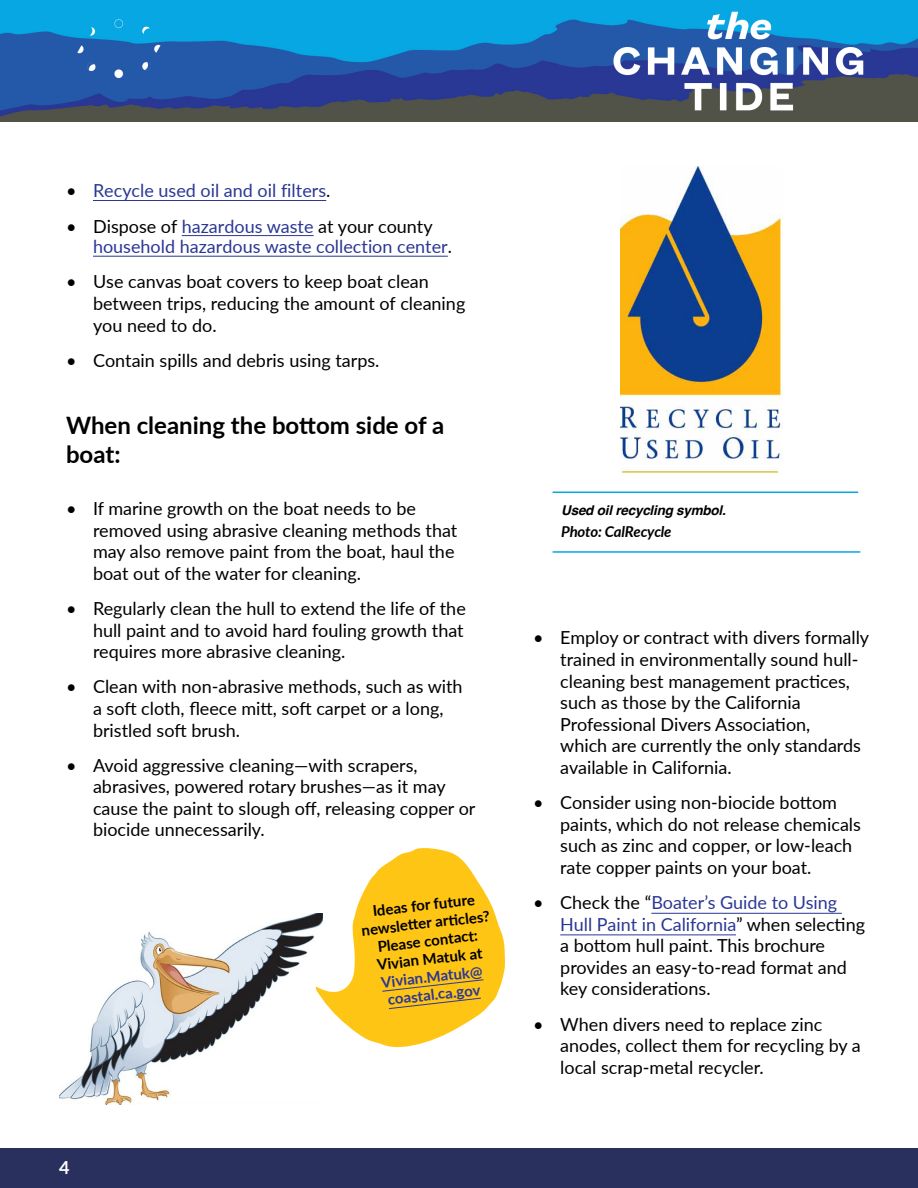
<style>
.page{position:relative;width:918px;height:1188px;background:#fff}
.page>*{position:absolute;margin:0;border:0;box-sizing:border-box;transform-origin:0 0}
.t1{font:700 24px/28.8px "Lato";color:#000}
.t2{font:18px/21.6px "Lato";color:#000}
.t3{font:18px/20.5px "Lato";color:#2b3795}
.t4{font:700 18px "Lato";color:#fff}
.t5{font:700 15px/18px "Lato";color:#000;text-align:center}
.t6{font:italic 700 15px "Lato";letter-spacing:-.015em;color:#000}
.t7{font:italic 700 13.5px "Helvetica";letter-spacing:-.015em;color:#000}
.s1{color:#000}
.s2{color:#2b3795}
</style>
<div class="page">
<img style="left:0;top:0;width:918px;height:122px">
<hr style="left:553px;top:551px;width:307px;height:2px;background:#07a7e3">
<hr style="left:553px;top:492px;width:305px;height:1px;background:#07a7e3">
<hr style="left:93px;top:200px;width:233px;height:1px;background:#2b3795">
<hr style="left:182px;top:235px;width:132px;height:1px;background:#2b3795">
<hr style="left:93px;top:256px;width:355px;height:1px;background:#2b3795">
<img style="left:59px;top:914px;width:255px;height:191px">
<svg style="left:314px;top:848px;width:191px;height:199px"></svg>
<img style="left:621px;top:166px;width:162px;height:306px">
<hr style="left:651px;top:913px;width:191px;height:1px;background:#2b3795">
<hr style="left:560px;top:934px;width:176px;height:1px;background:#2b3795">
<div style="left:0;top:1149px;width:918px;height:39px;background:#29305d"></div>
<p class="t3" style="left:66px;top:180px;width:266px"><span class="s1">•</span> Recycle used oil and oil filters<span class="s1">.</span></p>
<p class="t3" style="left:93px;top:215px;width:361px;text-indent:-27px"><span class="s1">• Dispose of</span> hazardous waste <span class="s1">at your county </span>household hazardous waste collection center<span class="s1">.</span></p>
<p class="t2" style="left:93px;top:270px;width:374px;text-indent:-27px">• Use canvas boat covers to keep boat clean between trips, reducing the amount of cleaning you need to do.</p>
<p class="t2" style="left:66px;top:349px;width:315px">• Contain spills and debris using tarps.</p>
<h2 class="t1" style="left:66px;top:410px;width:380px">When cleaning the bottom side of a boat:</h2>
<p class="t2" style="left:93px;top:497px;width:366px;text-indent:-27px">• If marine growth on the boat needs to be removed using abrasive cleaning methods that may also remove paint from the boat, haul the boat out of the water for cleaning.</p>
<p class="t2" style="left:93px;top:597px;width:374px;text-align:justify;text-indent:-27px">• Regularly clean the hull to extend the life of the hull paint and to avoid hard fouling growth that requires more abrasive cleaning.</p>
<p class="t2" style="left:93px;top:675px;width:371px;text-indent:-27px">• Clean with non-abrasive methods, such as with a soft cloth, fleece mitt, soft carpet or a long, bristled soft brush.</p>
<p class="t2" style="left:93px;top:754px;width:384px;text-indent:-27px">• Avoid aggressive cleaning—with scrapers, abrasives, powered rotary brushes—as it may cause the paint to slough off, releasing copper or biocide unnecessarily.</p>
<p class="t4" style="left:59px;top:1155px;width:12px">4</p>
<p class="t5" style="left:359px;top:902px;width:131px;rotate:-6deg">Ideas for future newslett er arti cles?<br>Please contact:<br>Vivian Matuk at<br><span class="s2">Vivian.Matuk@ coastal.ca.gov</span></p>
<p class="t7" style="left:561px;top:502px;width:166px">Used oil recycling symbol.</p>
<p class="t6" style="left:561px;top:521px;width:112px">Photo: CalRecycle</p>
<p class="t2" style="left:560px;top:626px;width:310px;text-indent:-27px">• Employ or contract with divers formally trained in environmentally sound hull&shy;cleaning best management practices, such as those by the California Professional Divers Association,<br>which are currently the only standards available in California.</p>
<p class="t2" style="left:560px;top:791px;width:302px;text-indent:-27px">• Consider using non-biocide bottom paints, which do not release chemicals such as zinc and copper, or low-leach rate copper paints on your boat.</p>
<p class="t2" style="left:560px;top:891px;width:306px;text-indent:-27px">• Check the “<span class="s2">Boater’s Guide to Using Hull Paint in California</span>” when selecting a bottom hull paint. This brochure provides an easy-to-read format and key considerations.</p>
<p class="t2" style="left:560px;top:1012px;width:302px;text-indent:-27px">• When divers need to replace zinc anodes, collect them for recycling by a local scrap-metal recycler.</p>
</div>
